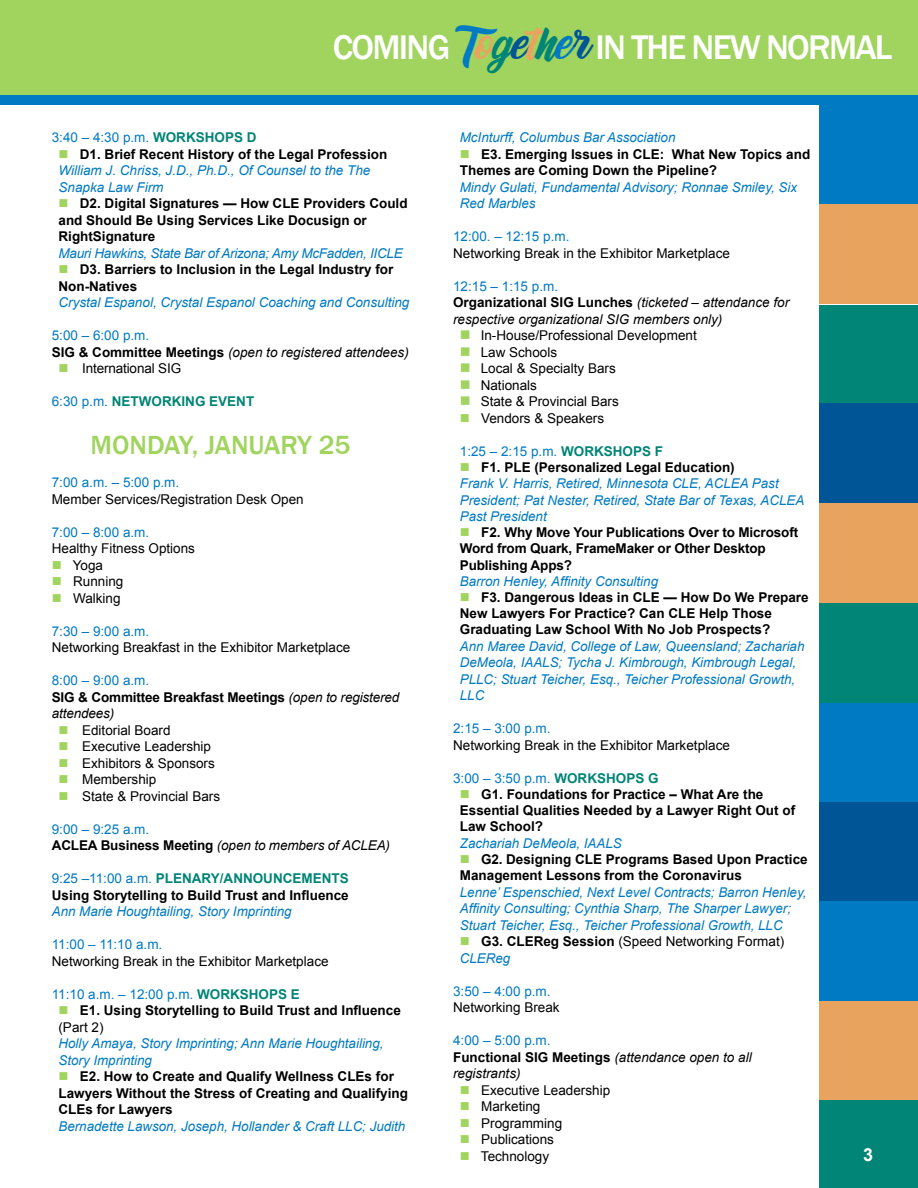
<style>
.page{position:relative;width:918px;height:1188px;background:#fff}
.page>*{position:absolute;margin:0;border:0;box-sizing:border-box;transform-origin:0 0}
.t1{font:500 35.25px "Franklin Gothic";letter-spacing:-.05em;color:#fff}
.t2{font:500 27px "Franklin Gothic";color:#a0d45e}
.t3{font:700 18px "Arial";color:#fff}
.t4{font:700 13.5px/16.5px "Arial";color:#000}
.t5{font:italic 13.5px/16.5px "Arial";color:#007ac2}
.t6{font:13.5px/16.5px "Arial";color:#000}
.t7{font:italic 13.5px/16.5px "Arial";color:#000}
.t8{font:13.5px "Arial";color:#007ac2}
.t9{font:italic 13.5px "Arial";letter-spacing:-.02em;color:#007ac2}
.t10{font:700 13.5px "Arial";color:#008576}
.s1{font-family:"Andora Demo";font-weight:400;font-size:45px;color:#007ac2}
.s2{font-family:"Andora Demo";font-weight:400;font-size:45px;color:#e8a45e}
.s3{font-family:"Andora Demo";font-weight:400;font-size:45px;color:#008576}
.s4{font-family:"Andora Demo";font-weight:400;font-size:45px;color:#005596}
.s5{font-weight:700;color:#008576}
.s6{color:#a0d45e}
.s7{font-weight:700;font-style:normal;color:#000}
.s8{font-style:normal;color:#007ac2}
.s9{font-weight:700;font-style:normal}
.s10{font-weight:400;color:#007ac2}
.s11{font-weight:400;font-style:italic}
.s12{color:#008576}
.s13{font-weight:400}
.s14{font-style:normal}
.s15{font-weight:700}
.s16{font-style:italic;color:#007ac2}
</style>
<div class="page">
<div style="left:819px;top:105px;width:99px;height:99px;background:#007ac2"></div>
<div style="left:819px;top:205px;width:99px;height:99px;background:#e8a45e"></div>
<div style="left:819px;top:305px;width:99px;height:99px;background:#008576"></div>
<div style="left:819px;top:403px;width:99px;height:100px;background:#005596"></div>
<div style="left:819px;top:504px;width:99px;height:99px;background:#e8a45e"></div>
<div style="left:819px;top:604px;width:99px;height:99px;background:#008576"></div>
<div style="left:819px;top:703px;width:99px;height:99px;background:#007ac2"></div>
<div style="left:819px;top:802px;width:99px;height:100px;background:#005596"></div>
<div style="left:819px;top:902px;width:99px;height:99px;background:#007ac2"></div>
<div style="left:819px;top:1001px;width:99px;height:99px;background:#e8a45e"></div>
<div style="left:819px;top:1100px;width:99px;height:88px;background:#008576"></div>
<div style="left:0;top:94px;width:918px;height:11px;background:#007ac2"></div>
<div style="left:0;top:0;width:918px;height:94px;background:#a0d45e"></div>
<h1 class="t1" style="left:333px;top:25px;width:561px">COMING <span class="s1">T</span><span class="s2">o</span><span class="s3">g</span><span class="s4">e</span><span class="s2">t</span><span class="s3">h</span><span class="s1">e</span><span class="s4">r</span> IN THE NEW NORMAL</h1>
<p class="t8" style="left:52px;top:128px;width:206px">3:40 – 4:30 p.m. <span class="s5">WORKSHOPS D</span></p>
<p class="t5" style="left:59px;top:146px;width:330px"><span class="s6">■</span> <span class="s7">D1. Brief Recent History of the Legal Profession<br></span>William J. Chriss, J.D., Ph.D., Of Counsel to the The<br>Snapka Law Firm</p>
<p class="t4" style="left:59px;top:195px;width:351px"><span class="s6">■</span> D2. Digital Signatures — How CLE Providers Could and Should Be Using Services Like Docusign or<br>RightSignature</p>
<p class="t9" style="left:59px;top:244px;width:346px">Mauri Hawkins, State Bar of Arizona; Amy McFadden, IICLE</p>
<p class="t4" style="left:59px;top:261px;width:336px"><span class="s6">■</span> D3. Barriers to Inclusion in the Legal Industry for<br>Non-Natives</p>
<p class="t5" style="left:59px;top:294px;width:352px">Crystal Espanol, Crystal Espanol Coaching and Consulting</p>
<p class="t7" style="left:52px;top:327px;width:359px"><span class="s8">5:00 – 6:00 p.m.<br></span><span class="s9">SIG &amp; Committee Meetings</span> (open to registered attendees)</p>
<p class="t6" style="left:59px;top:360px;width:124px"><span class="s6">■</span> International SIG</p>
<p class="t10" style="left:52px;top:392px;width:204px"><span class="s10">6:30 p.m.</span> NETWORKING EVENT</p>
<h2 class="t2" style="left:91px;top:429px;width:261px">MONDAY, JANUARY 25</h2>
<p class="t8" style="left:52px;top:474px;width:129px">7:00 a.m. – 5:00 p.m.</p>
<p class="t6" style="left:52px;top:491px;width:254px">Member Services/Registration Desk Open</p>
<p class="t8" style="left:52px;top:523px;width:99px">7:00 – 8:00 a.m.</p>
<p class="t6" style="left:52px;top:541px;width:145px">Healthy Fitness Options</p>
<p class="t6" style="left:52px;top:557px;width:53px"><span class="s6">■</span> Yoga</p>
<p class="t6" style="left:52px;top:574px;width:73px"><span class="s6">■</span> Running</p>
<p class="t6" style="left:52px;top:590px;width:70px"><span class="s6">■</span> Walking</p>
<p class="t8" style="left:52px;top:622px;width:99px">7:30 – 9:00 a.m.</p>
<p class="t6" style="left:52px;top:640px;width:300px">Networking Breakfast in the Exhibitor Marketplace</p>
<p class="t4" style="left:52px;top:673px;width:349px"><span class="s10">8:00 – 9:00 a.m.<br></span>SIG &amp; Committee Breakfast Meetings <span class="s11">(open to registered attendees)</span></p>
<p class="t6" style="left:59px;top:722px;width:114px"><span class="s6">■</span> Editorial Board</p>
<p class="t6" style="left:59px;top:739px;width:154px"><span class="s6">■</span> Executive Leadership</p>
<p class="t6" style="left:59px;top:755px;width:158px"><span class="s6">■</span> Exhibitors &amp; Sponsors</p>
<p class="t6" style="left:59px;top:772px;width:99px"><span class="s6">■</span> Membership</p>
<p class="t6" style="left:59px;top:788px;width:163px"><span class="s6">■</span> State &amp; Provincial Bars</p>
<p class="t7" style="left:52px;top:821px;width:340px"><span class="s8">9:00 – 9:25 a.m.<br></span><span class="s9">ACLEA Business Meeting</span> (open to members of ACLEA)</p>
<p class="t4" style="left:52px;top:871px;width:299px"><span class="s10">9:25 –11:00 a.m.</span> <span class="s12">PLENARY/ANNOUNCEMENTS<br></span>Using Storytelling to Build Trust and Influence</p>
<p class="t5" style="left:52px;top:904px;width:241px">Ann Marie Houghtailing, Story Imprinting</p>
<p class="t8" style="left:52px;top:936px;width:112px">11:00 – 11:10 a.m.</p>
<p class="t6" style="left:52px;top:953px;width:278px">Networking Break in the Exhibitor Marketplace</p>
<p class="t8" style="left:52px;top:985px;width:250px">11:10 a.m. – 12:00 p.m. <span class="s5">WORKSHOPS E</span></p>
<p class="t4" style="left:59px;top:1003px;width:344px"><span class="s6">■</span> E1. Using Storytelling to Build Trust and Influence <span class="s13">(Part 2)</span></p>
<p class="t5" style="left:59px;top:1036px;width:327px">Holly Amaya, Story Imprinting; Ann Marie Houghtailing,<br>Story Imprinting</p>
<p class="t4" style="left:59px;top:1069px;width:351px"><span class="s6">■</span> E2. How to Create and Qualify Wellness CLEs for<br>Lawyers Without the Stress of Creating and Qualifying<br>CLEs for Lawyers</p>
<p class="t5" style="left:59px;top:1118px;width:348px">Bernadette Lawson, Joseph, Hollander &amp; Craft LLC; Judith</p>
<p class="t5" style="left:460px;top:129px;width:217px">McInturff, Columbus Bar Association</p>
<p class="t4" style="left:460px;top:146px;width:352px"><span class="s6">■</span> E3. Emerging Issues in CLE: What New Topics and<br>Themes are Coming Down the Pipeline?</p>
<p class="t5" style="left:460px;top:179px;width:339px">Mindy Gulati, Fundamental Advisory; Ronnae Smiley, Six<br>Red Marbles</p>
<p class="t8" style="left:453px;top:227px;width:118px">12:00. – 12:15 p.m.</p>
<p class="t6" style="left:453px;top:245px;width:278px">Networking Break in the Exhibitor Marketplace</p>
<p class="t7" style="left:453px;top:278px;width:338px"><span class="s8">12:15 – 1:15 p.m.<br></span><span class="s9">Organizational SIG Lunches</span> (ticketed <span class="s14">–</span> attendance for respective organizational SIG members only)</p>
<p class="t6" style="left:460px;top:327px;width:238px"><span class="s6">■</span> In-House/Professional Development</p>
<p class="t6" style="left:460px;top:344px;width:99px"><span class="s6">■</span> Law Schools</p>
<p class="t6" style="left:460px;top:360px;width:157px"><span class="s6">■</span> Local &amp; Specialty Bars</p>
<p class="t6" style="left:460px;top:377px;width:79px"><span class="s6">■</span> Nationals</p>
<p class="t6" style="left:460px;top:393px;width:160px"><span class="s6">■</span> State &amp; Provincial Bars</p>
<p class="t6" style="left:460px;top:410px;width:146px"><span class="s6">■</span> Vendors &amp; Speakers</p>
<p class="t8" style="left:460px;top:442px;width:205px">1:25 – 2:15 p.m. <span class="s5">WORKSHOPS F</span></p>
<p class="t5" style="left:460px;top:459px;width:346px"><span class="s6">■</span> <span class="s7">F1. PLE (Personalized Legal Education)<br></span>Frank V. Harris, Retired, Minnesota CLE, ACLEA Past President; Pat Nester, Retired, State Bar of Texas, ACLEA Past President</p>
<p class="t4" style="left:460px;top:525px;width:340px;line-height:16px"><span class="s6">■</span> F2. Why Move Your Publications Over to Microsoft<br>Word from Quark, FrameMaker or Other Desktop<br>Publishing Apps?</p>
<p class="t5" style="left:460px;top:573px;width:200px">Barron Henley, Affinity Consulting</p>
<p class="t4" style="left:460px;top:590px;width:350px;line-height:16px"><span class="s6">■</span> F3. Dangerous Ideas in CLE — How Do We Prepare<br>New Lawyers For Practice? Can CLE Help Those<br>Graduating Law School With No Job Prospects?</p>
<p class="t5" style="left:460px;top:638px;width:346px">Ann Maree David, College of Law, Queensland; Zachariah DeMeola, IAALS; Tycha J. Kimbrough, Kimbrough Legal, PLLC; Stuart Teicher, Esq., Teicher Professional Growth, LLC</p>
<p class="t8" style="left:453px;top:720px;width:99px">2:15 – 3:00 p.m.</p>
<p class="t6" style="left:453px;top:737px;width:278px">Networking Break in the Exhibitor Marketplace</p>
<p class="t8" style="left:453px;top:769px;width:207px">3:00 – 3:50 p.m. <span class="s5">WORKSHOPS G</span></p>
<p class="t4" style="left:460px;top:787px;width:337px;line-height:16px"><span class="s6">■</span> G1. Foundations for Practice – What Are the<br>Essential Qualities Needed by a Lawyer Right Out of<br>Law School?</p>
<p class="t5" style="left:460px;top:835px;width:163px">Zachariah DeMeola, IAALS</p>
<p class="t4" style="left:460px;top:852px;width:349px;line-height:16px"><span class="s6">■</span> G2. Designing CLE Programs Based Upon Practice<br>Management Lessons from the Coronavirus</p>
<p class="t5" style="left:460px;top:884px;width:348px">Lenne’ Espenschied, Next Level Contracts; Barron Henley,<br>Affinity Consulting; Cynthia Sharp, The Sharper Lawyer;<br>Stuart Teicher, Esq., Teicher Professional Growth, LLC</p>
<p class="t6" style="left:460px;top:933px;width:326px"><span class="s6">■</span> <span class="s15">G3. CLEReg Session</span> (Speed Networking Format)<br><span class="s16">CLEReg</span></p>
<p class="t8" style="left:453px;top:982px;width:99px">3:50 – 4:00 p.m.</p>
<p class="t6" style="left:453px;top:999px;width:108px">Networking Break</p>
<p class="t7" style="left:453px;top:1032px;width:300px"><span class="s8">4:00 – 5:00 p.m.<br></span><span class="s9">Functional SIG Meetings</span> (attendance open to all registrants)</p>
<p class="t6" style="left:460px;top:1082px;width:152px"><span class="s6">■</span> Executive Leadership</p>
<p class="t6" style="left:460px;top:1098px;width:82px"><span class="s6">■</span> Marketing</p>
<p class="t6" style="left:460px;top:1115px;width:104px"><span class="s6">■</span> Programming</p>
<p class="t6" style="left:460px;top:1131px;width:96px"><span class="s6">■</span> Publications</p>
<p class="t6" style="left:460px;top:1148px;width:91px"><span class="s6">■</span> Technology</p>
<h3 class="t3" style="left:863px;top:1142px;width:12px">3</h3>
</div>
